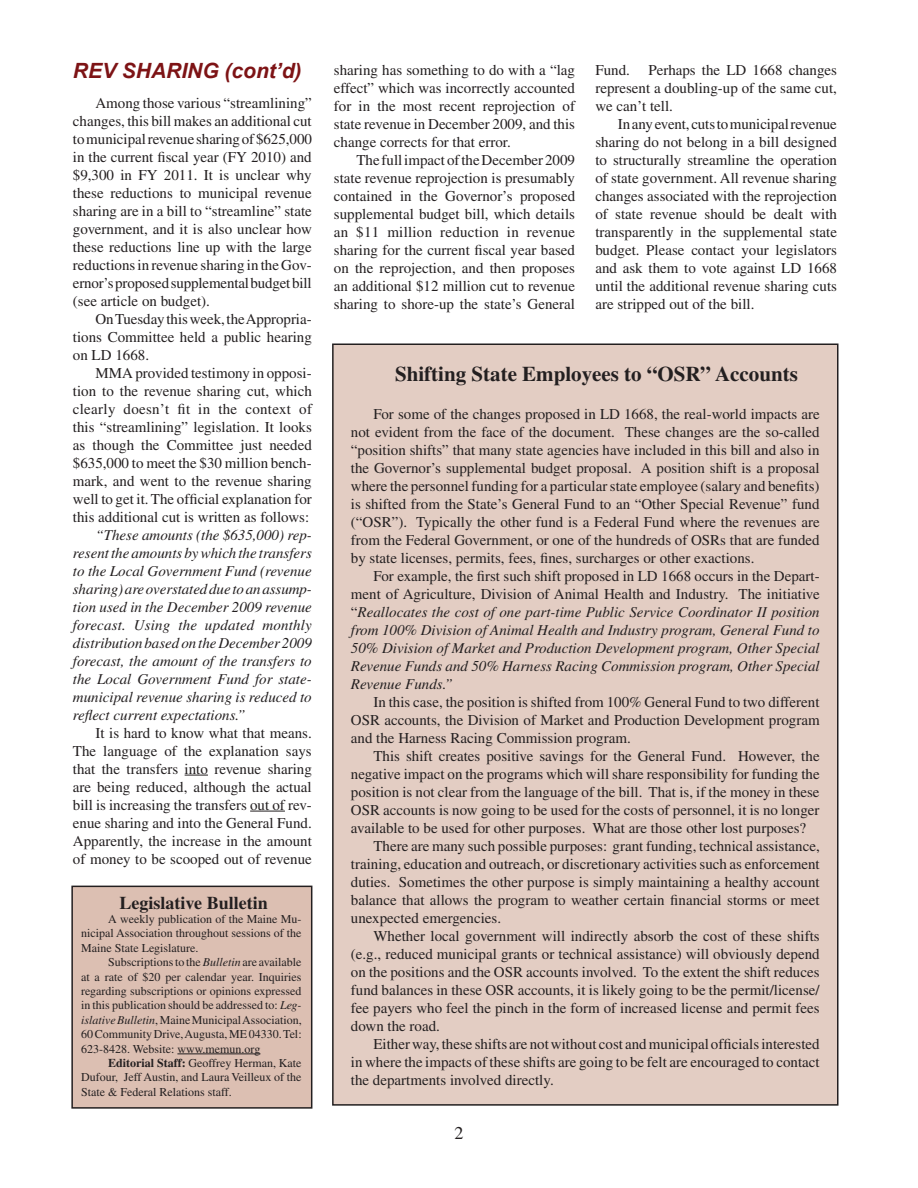
<style>
.page{position:relative;width:918px;height:1188px;background:#fff}
.page>*{position:absolute;margin:0;border:0;box-sizing:border-box;transform-origin:0 0}
.Subhead_1{font:700 21px "Times";color:#231f20}
.Headline{font:italic 700 21px "Arial";color:#7d1315}
.t1{font:700 18px "Times";color:#231f20}
.t2{font:18px "Times";color:#231f20}
.Body_text{font:15px/18px "Times";color:#231f20;text-align:justify}
.Body_text-2{font:italic 15px/18px "Times";color:#231f20;text-align:justify}
.t3{font:12px/14.4px "Times";color:#231f20;text-align:justify}
.s1{font-style:normal}
.s2{font-style:italic}
.s3{font-weight:700}
</style>
<div class="page">
<div style="left:72px;top:886px;width:240px;height:222px;background:#dcbfb2"></div>
<div style="left:71px;top:886px;width:241px;height:223px;border:2px solid #231f20"></div>
<hr style="left:177px;top:1054px;width:83px;height:1px;background:#231f20">
<svg style="left:185px;top:775px;width:23px;height:1px"></svg>
<hr style="left:250px;top:811px;width:35px;height:1px;background:#231f20">
<div style="left:333px;top:344px;width:505px;height:761px;background:#e3cdc3"></div>
<p class="Headline" style="left:73px;top:57px;width:230px">REV SHARING (cont’d)</p>
<p class="Body_text" style="left:334px;top:61px;width:243px">sharing has something to do with a “lag effect” which was incorrectly accounted for in the most recent reprojection of state revenue in December 2009, and this change corrects for that error.</p>
<p class="Body_text" style="left:334px;top:151px;width:243px;text-indent:22px">The full impact of the December 2009 state revenue reprojection is presumably contained in the Governor’s proposed supplemental budget bill, which details an $11 million reduction in revenue sharing for the current fiscal year based on the reprojection, and then proposes an additional $12 million cut to revenue sharing to shore-up the state’s General</p>
<p class="Body_text" style="left:595px;top:61px;width:243px">Fund. Perhaps the LD 1668 changes represent a doubling-up of the same cut, we can’t tell.</p>
<p class="Body_text" style="left:595px;top:115px;width:243px;text-indent:22px">In any event, cuts to municipal revenue sharing do not belong in a bill designed to structurally streamline the operation of state government. All revenue sharing changes associated with the reprojection of state revenue should be dealt with transparently in the supplemental state budget. Please contact your legislators and ask them to vote against LD 1668 until the additional revenue sharing cuts are stripped out of the bill.</p>
<p class="Body_text" style="left:73px;top:93px;width:241px;text-indent:22px">Among those various “streamlining” changes, this bill makes an additional cut to municipal revenue sharing of $625,000 in the current fiscal year (FY 2010) and $9,300 in FY 2011. It is unclear why these reductions to municipal revenue sharing are in a bill to “streamline” state government, and it is also unclear how these reductions line up with the large reductions in revenue sharing in the Gov&shy;ernor’s proposed supplemental budget bill (see article on budget).</p>
<p class="Body_text" style="left:73px;top:309px;width:240px;text-indent:22px">On Tuesday this week, the Appropria&shy;tions Committee held a public hearing on LD 1668.</p>
<p class="Body_text" style="left:73px;top:363px;width:241px;text-indent:22px">MMA provided testimony in opposi&shy;tion to the revenue sharing cut, which clearly doesn’t fit in the context of this “streamlining” legislation. It looks as though the Committee just needed $635,000 to meet the $30 million bench&shy;mark, and went to the revenue sharing well to get it. The official explanation for this additional cut is written as follows:</p>
<p class="Body_text-2" style="left:73px;top:526px;width:241px;text-indent:22px">“These amounts (the $635,000) rep&shy;resent the amounts by which the transfers to the Local Government Fund (revenue sharing) are overstated due to an assump&shy;tion used in the December 2009 revenue forecast. Using the updated monthly distribution based on the December 2009 forecast, the amount of the transfers to the Local Government Fund for state&shy;municipal revenue sharing is reduced to reflect current expectations.”</p>
<p class="Body_text" style="left:73px;top:723px;width:240px;text-indent:22px">It is hard to know what that means.<br>The language of the explanation says that the transfers into revenue sharing are being reduced, although the actual bill is increasing the transfers out of rev&shy;enue sharing and into the General Fund.<br>Apparently, the increase in the amount of money to be scooped out of revenue</p>
<p class="Subhead_1" style="left:395px;top:361px;width:404px">Shifting State Employees to “OSR” Accounts</p>
<p class="Body_text" style="left:351px;top:405px;width:470px;text-indent:22px">For some of the changes proposed in LD 1668, the real-world impacts are not evident from the face of the document. These changes are the so-called “position shifts” that many state agencies have included in this bill and also in the Governor’s supplemental budget proposal. A position shift is a proposal where the personnel funding for a particular state employee (salary and benefits) is shifted from the State’s General Fund to an “Other Special Revenue” fund (“OSR”). Typically the other fund is a Federal Fund where the revenues are from the Federal Government, or one of the hundreds of OSRs that are funded by state licenses, permits, fees, fines, surcharges or other exactions.</p>
<p class="Body_text-2" style="left:351px;top:567px;width:470px;text-indent:22px"><span class="s1">For example, the first such shift proposed in LD 1668 occurs in the Depart&shy;ment of Agriculture, Division of Animal Health and Industry. The initiative “</span>Reallocates the cost of one part-time Public Service Coordinator II position from 100% Division of Animal Health and Industry program, General Fund to 50% Division of Market and Production Development program, Other Special Revenue Funds and 50% Harness Racing Commission program, Other Special Revenue Funds.”</p>
<p class="Body_text" style="left:351px;top:693px;width:470px;text-indent:22px">In this case, the position is shifted from 100% General Fund to two different OSR accounts, the Division of Market and Production Development program and the Harness Racing Commission program.</p>
<p class="Body_text" style="left:351px;top:747px;width:470px;text-indent:22px">This shift creates positive savings for the General Fund. However, the negative impact on the programs which will share responsibility for funding the position is not clear from the language of the bill. That is, if the money in these OSR accounts is now going to be used for the costs of personnel, it is no longer available to be used for other purposes. What are those other lost purposes?</p>
<p class="Body_text" style="left:351px;top:837px;width:470px;text-indent:22px">There are many such possible purposes: grant funding, technical assistance, training, education and outreach, or discretionary activities such as enforcement duties. Sometimes the other purpose is simply maintaining a healthy account balance that allows the program to weather certain financial storms or meet unexpected emergencies.</p>
<p class="Body_text" style="left:351px;top:927px;width:470px;text-indent:22px">Whether local government will indirectly absorb the cost of these shifts (e.g., reduced municipal grants or technical assistance) will obviously depend on the positions and the OSR accounts involved. To the extent the shift reduces fund balances in these OSR accounts, it is likely going to be the permit/license/ fee payers who feel the pinch in the form of increased license and permit fees down the road.</p>
<p class="Body_text" style="left:351px;top:1035px;width:470px;text-indent:22px">Either way, these shifts are not without cost and municipal officials interested in where the impacts of these shifts are going to be felt are encouraged to contact the departments involved directly.</p>
<p class="t1" style="left:120px;top:892px;width:150px">Legislative Bulletin</p>
<p class="t3" style="left:81px;top:912px;width:222px;text-indent:27px">A weekly publication of the Maine Mu&shy;nicipal Association throughout sessions of the Maine State Legislature.</p>
<p class="t3" style="left:81px;top:955px;width:222px;text-indent:27px">Subscriptions to the <span class="s2">Bulletin</span> are available at a rate of $20 per calendar year. Inquiries regarding subscriptions or opinions expressed in this publication should be addressed to: <span class="s2">Leg&shy;islative Bulletin</span>, Maine Municipal Association, 60 Community Drive, Augusta, ME 04330. Tel:<br>623-8428. Website: www.memun.org</p>
<p class="t3" style="left:81px;top:1056px;width:222px;text-indent:27px"><span class="s3">Editorial Staff:</span> Geoffrey Herman, Kate Dufour, Jeff Austin, and Laura Veilleux of the State &amp; Federal Relations staff.</p>
<p class="t2" style="left:454px;top:1123px;width:10px">2</p>
</div>
